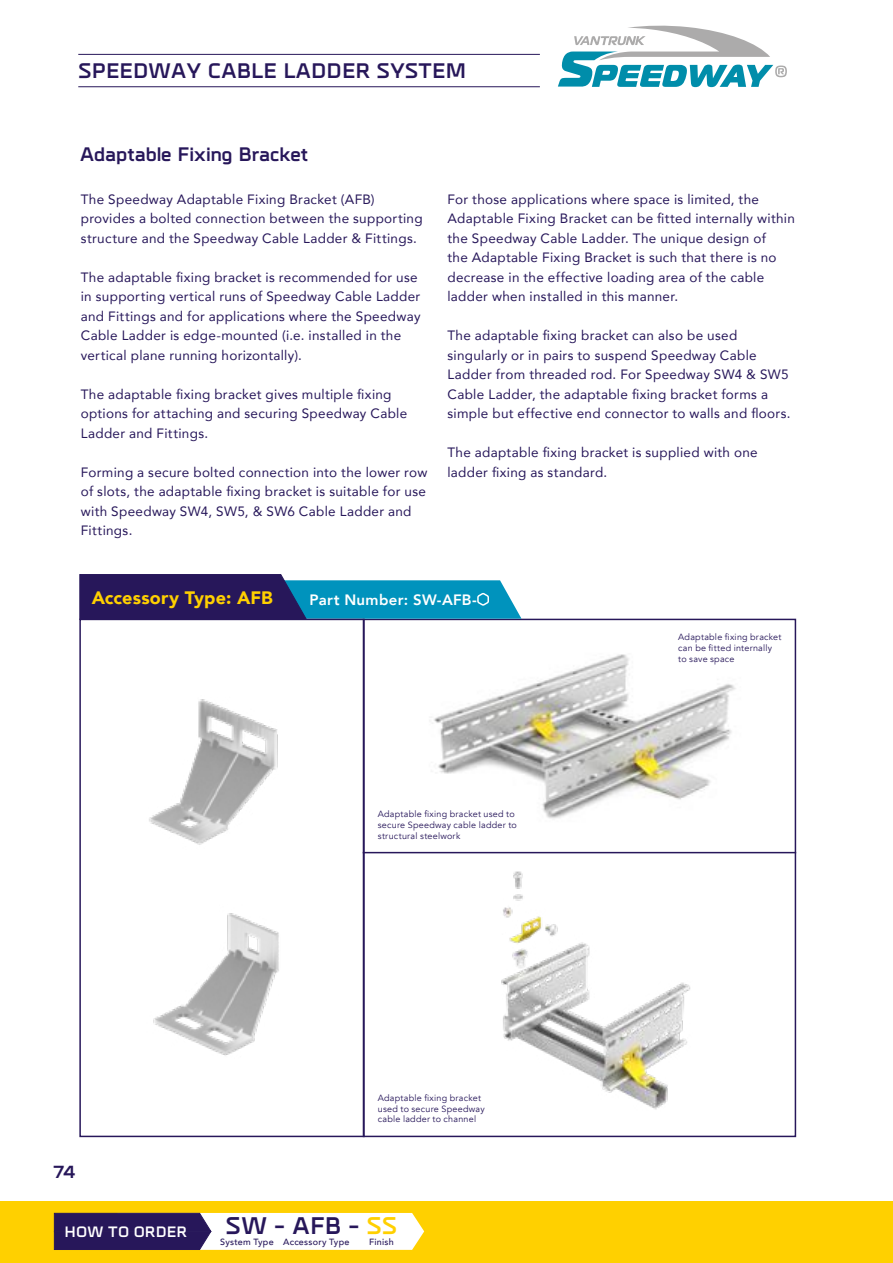
<style>
.page{position:relative;width:893px;height:1263px;background:#fff}
.page>*{position:absolute;margin:0;border:0;box-sizing:border-box;transform-origin:0 0}
.t1{font:700 24px "Metral";letter-spacing:.015em;color:#27175a}
.t2{font:700 21px "Metral";letter-spacing:.01em;color:#27175a}
.t3{font:700 19.5px "Metral";letter-spacing:-.005em;color:#27175a}
.t4{font:900 18px "Avenir";letter-spacing:.01em;color:#ffd000}
.t5{font:700 18px "Metral";color:#27175a}
.t6{font:800 15px "Avenir";letter-spacing:.025em;color:#fff}
.t7{font:700 15px "Metral";letter-spacing:.01em;color:#fff}
.t8{font:13.5px/19.5px "Avenir";letter-spacing:.02em;color:#27175a}
.t9{font:9px/10.8px "Avenir";letter-spacing:.025em;color:#27175a}
.t10{font:500 9px "Avenir";letter-spacing:.03em;color:#27175a}
.s1{color:#ffd000}
</style>
<div class="page">
<div style="left:0;top:1201px;width:893px;height:62px;background:#ffd000"></div>
<svg style="left:54px;top:1212px;width:370px;height:38px"></svg>
<div style="left:363px;top:619px;width:433px;height:518px;background:#fff;border:2px solid #27175a"></div>
<img style="left:454px;top:871px;width:273px;height:266px">
<img style="left:432px;top:654px;width:304px;height:165px">
<img style="left:149px;top:699px;width:129px;height:146px">
<svg style="left:79px;top:574px;width:442px;height:46px"></svg>
<div style="left:79px;top:619px;width:286px;height:518px;border:2px solid #27175a"></div>
<hr style="left:363px;top:852px;width:433px;height:1px;background:#27175a">
<img style="left:153px;top:913px;width:126px;height:143px">
<hr style="left:78px;top:54px;width:462px;height:1px;background:#27175a">
<hr style="left:78px;top:86px;width:462px;height:1px;background:#27175a">
<svg style="left:558px;top:25px;width:229px;height:62px"></svg>
<h2 class="t2" style="left:78px;top:55px;width:389px">SPEEDWAY CABLE LADDER SYSTEM</h2>
<h3 class="t3" style="left:80px;top:140px;width:230px">Adaptable Fixing Bracket</h3>
<p class="t8" style="left:81px;top:189px;width:343px">The Speedway Adaptable Fixing Bracket (AFB) provides a bolted connection between the supporting structure and the Speedway Cable Ladder &amp; Fittings.</p>
<p class="t8" style="left:81px;top:267px;width:341px">The adaptable fixing bracket is recommended for use in supporting vertical runs of Speedway Cable Ladder and Fittings and for applications where the Speedway Cable Ladder is edge-mounted (i.e. installed in the vertical plane running horizontally).</p>
<p class="t8" style="left:81px;top:384px;width:328px">The adaptable fixing bracket gives multiple fixing options for attaching and securing Speedway Cable<br>Ladder and Fittings.</p>
<p class="t8" style="left:81px;top:462px;width:348px">Forming a secure bolted connection into the lower row of slots, the adaptable fixing bracket is suitable for use with Speedway SW4, SW5, &amp; SW6 Cable Ladder and Fittings.</p>
<p class="t8" style="left:447px;top:189px;width:349px">For those applications where space is limited, the Adaptable Fixing Bracket can be fitted internally within the Speedway Cable Ladder. The unique design of<br>the Adaptable Fixing Bracket is such that there is no decrease in the effective loading area of the cable ladder when installed in this manner.</p>
<p class="t8" style="left:447px;top:325px;width:345px">The adaptable fixing bracket can also be used singularly or in pairs to suspend Speedway Cable Ladder from threaded rod. For Speedway SW4 &amp; SW5<br>Cable Ladder, the adaptable fixing bracket forms a simple but effective end connector to walls and floors.</p>
<p class="t8" style="left:447px;top:442px;width:312px">The adaptable fixing bracket is supplied with one ladder fixing as standard.</p>
<h3 class="t4" style="left:92px;top:582px;width:183px">Accessory Type: AFB</h3>
<p class="t6" style="left:309px;top:588px;width:169px">Part Number: SW-AFB-</p>
<p class="t9" style="left:378px;top:809px;width:141px">Adaptable fixing bracket used to secure Speedway cable ladder to structural steelwork</p>
<h3 class="t5" style="left:53px;top:1158px;width:24px">74</h3>
<p class="t7" style="left:65px;top:1220px;width:124px">HOW TO ORDER</p>
<p class="t9" style="left:378px;top:1092px;width:108px">Adaptable fixing bracket used to secure Speedway cable ladder to channel</p>
<h1 class="t1" style="left:226px;top:1208px;width:173px">SW - AFB - <span class="s1">SS</span></h1>
<p class="t10" style="left:369px;top:1234px;width:26px">Finish</p>
<p class="t10" style="left:220px;top:1234px;width:131px">System Type Accessory Type</p>
<p class="t9" style="left:678px;top:632px;width:105px">Adaptable fixing bracket can be fitted internally to save space</p>
</div>
